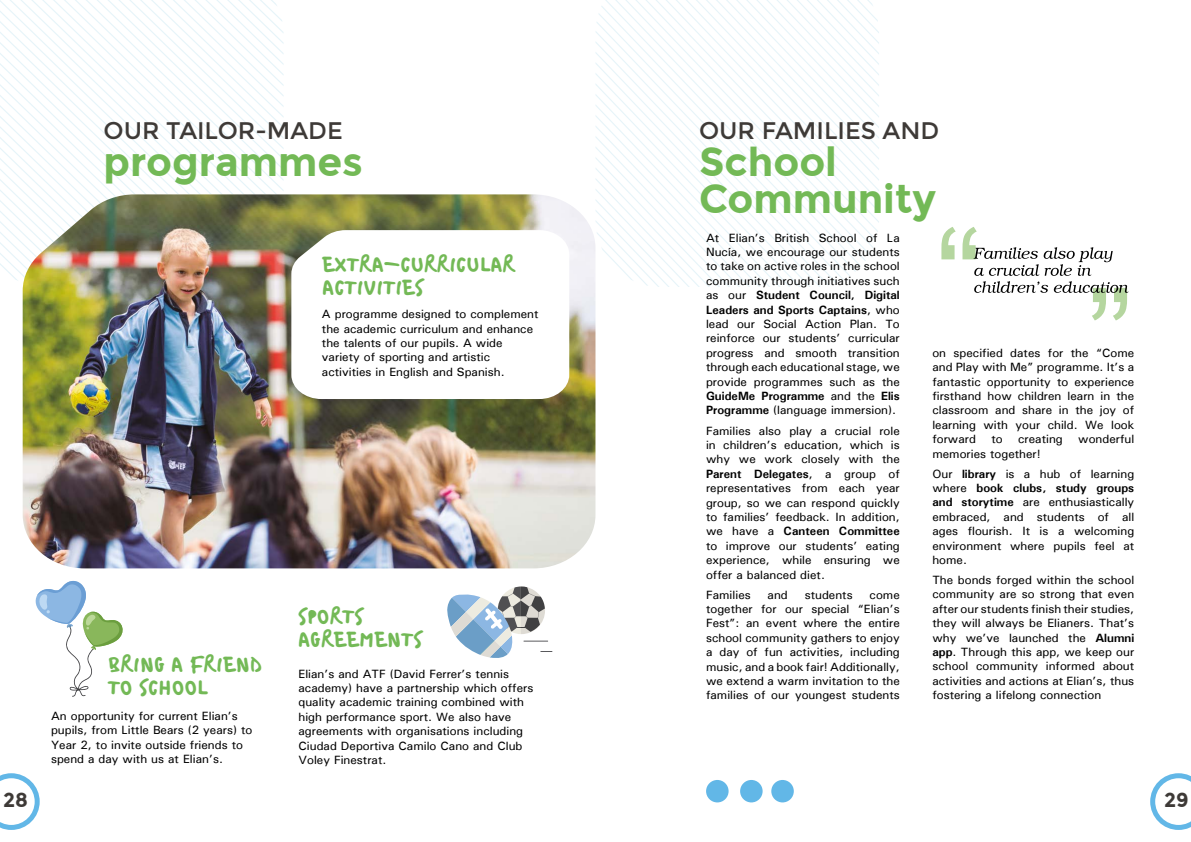
<style>
.page{position:relative;width:1191px;height:842px;background:#fff}
.page>*{position:absolute;margin:0;border:0;box-sizing:border-box;transform-origin:0 0}
.t1{font:700 40px/37px "Montserrat";color:#73b956}
.t2{font:24px "Montserrat";color:#3e3a37}
.t3{font:21px/23px "Bristol";color:#73b956}
.t4{font:700 20px "Montserrat";color:#3e3a37}
.t5{font:12px/14.4px "Utah";color:#000;text-align:justify}
.s1{font-weight:700}
</style>
<div class="page">
<svg style="left:1150px;top:773px;width:41px;height:57px"></svg>
<svg style="left:0;top:773px;width:40px;height:57px"></svg>
<svg style="left:0;top:0;width:283px;height:287px"></svg>
<img style="left:23px;top:194px;width:572px;height:374px">
<svg style="left:291px;top:230px;width:278px;height:169px"></svg>
<svg style="left:447px;top:586px;width:105px;height:72px"></svg>
<svg style="left:35px;top:580px;width:88px;height:117px"></svg>
<svg style="left:595px;top:0;width:284px;height:287px"></svg>
<svg style="left:941px;top:227px;width:187px;height:93px"></svg>
<div style="left:771px;top:780px;width:23px;height:22px;background:#62b7e7;border-radius:50%"></div>
<div style="left:740px;top:780px;width:22px;height:22px;background:#62b7e7;border-radius:50%"></div>
<div style="left:706px;top:780px;width:22px;height:22px;background:#62b7e7;border-radius:50%"></div>
<h2 class="t2" style="left:103px;top:116px;width:241px">OUR TAILOR-MADE</h2>
<h1 class="t1" style="left:103px;top:143px;width:261px">programmes</h1>
<h3 class="t3" style="left:322px;top:254px;width:194px">EXTRA-CURRICULAR<br>ACTIVITIES</h3>
<p class="t5" style="left:322px;top:307px;width:218px;text-align:left">A programme designed to complement the academic curriculum and enhance the talents of our pupils. A wide variety of sporting and artistic activities in English and Spanish.</p>
<h3 class="t3" style="left:108px;top:653px;width:157px">BRING A FRIEND<br>TO SCHOOL</h3>
<p class="t5" style="left:51px;top:708px;width:203px;text-align:left">An opportunity for current Elian’s pupils, from Little Bears (2 years) to Year 2, to invite outside friends to spend a day with us at Elian’s.</p>
<h3 class="t3" style="left:298px;top:606px;width:126px">SPORTS<br>AGREEMENTS</h3>
<p class="t5" style="left:298px;top:666px;width:236px;text-align:left">Elian’s and ATF (David Ferrer’s tennis academy) have a partnership which offers quality academic training combined with high performance sport. We also have agreements with organisations including Ciudad Deportiva Camilo Cano and Club Voley Finestrat.</p>
<h2 class="t2" style="left:699px;top:116px;width:242px">OUR FAMILIES AND</h2>
<h1 class="t1" style="left:699px;top:143px;width:239px">School<br>Community</h1>
<p class="t5" style="left:706px;top:230px;width:195px">At Elian’s British School of La Nucía, we encourage our students to take on active roles in the school community through initiatives such as our <span class="s1">Student Council, Digital Leaders and Sports Captains</span>, who lead our Social Action Plan. To reinforce our students’ curricular progress and smooth transition through each educational stage, we provide programmes such as the <span class="s1">GuideMe Programme</span> and the <span class="s1">Elis Programme</span> (language immersion).</p>
<p class="t5" style="left:706px;top:423px;width:195px">Families also play a crucial role in children’s education, which is why we work closely with the <span class="s1">Parent Delegates</span>, a group of representatives from each year group, so we can respond quickly to families’ feedback. In addition, we have a <span class="s1">Canteen Committee </span>to improve our students’ eating experience, while ensuring we offer a balanced diet.</p>
<p class="t5" style="left:706px;top:587px;width:46px">Families</p>
<p class="t5" style="left:767px;top:587px;width:22px">and</p>
<p class="t5" style="left:804px;top:587px;width:49px">students</p>
<p class="t5" style="left:932px;top:345px;width:203px">on specified dates for the “Come and Play with Me” programme. It’s a fantastic opportunity to experience firsthand how children learn in the classroom and share in the joy of learning with your child. We look forward</p>
<p class="t5" style="left:991px;top:432px;width:13px">to</p>
<p class="t5" style="left:1018px;top:432px;width:46px">creating</p>
<p class="t5" style="left:1078px;top:432px;width:57px">wonderful</p>
<p class="t5" style="left:932px;top:443px;width:203px;line-height:20.1px">memories together!<br>Our <span class="s1">library</span> is a hub of learning</p>
<p class="t5" style="left:932px;top:481px;width:203px">where <span class="s1">book clubs, study groups and storytime</span> are enthusiastically embraced, and students of all ages flourish. It is a welcoming environment where pupils feel at home.</p>
<p class="t5" style="left:932px;top:573px;width:203px">The bonds forged within the school community are so strong that even after our students finish their studies, they will always be Elianers. That’s why we’ve launched the <span class="s1">Alumni app</span>. Through this app, we keep our school community informed about activities and actions at Elian’s, thus fostering a lifelong connection</p>
<p class="t5" style="left:706px;top:587px;width:195px;text-indent:163px">come together for our special “Elian’s Fest”: an event where the entire school community gathers to enjoy a day of fun activities, including music, and a book fair! Additionally, we extend a warm invitation to the families of our youngest students</p>
<h3 class="t4" style="left:3px;top:788px;width:26px">28</h3>
<h3 class="t4" style="left:1164px;top:788px;width:26px">29</h3>
</div>
